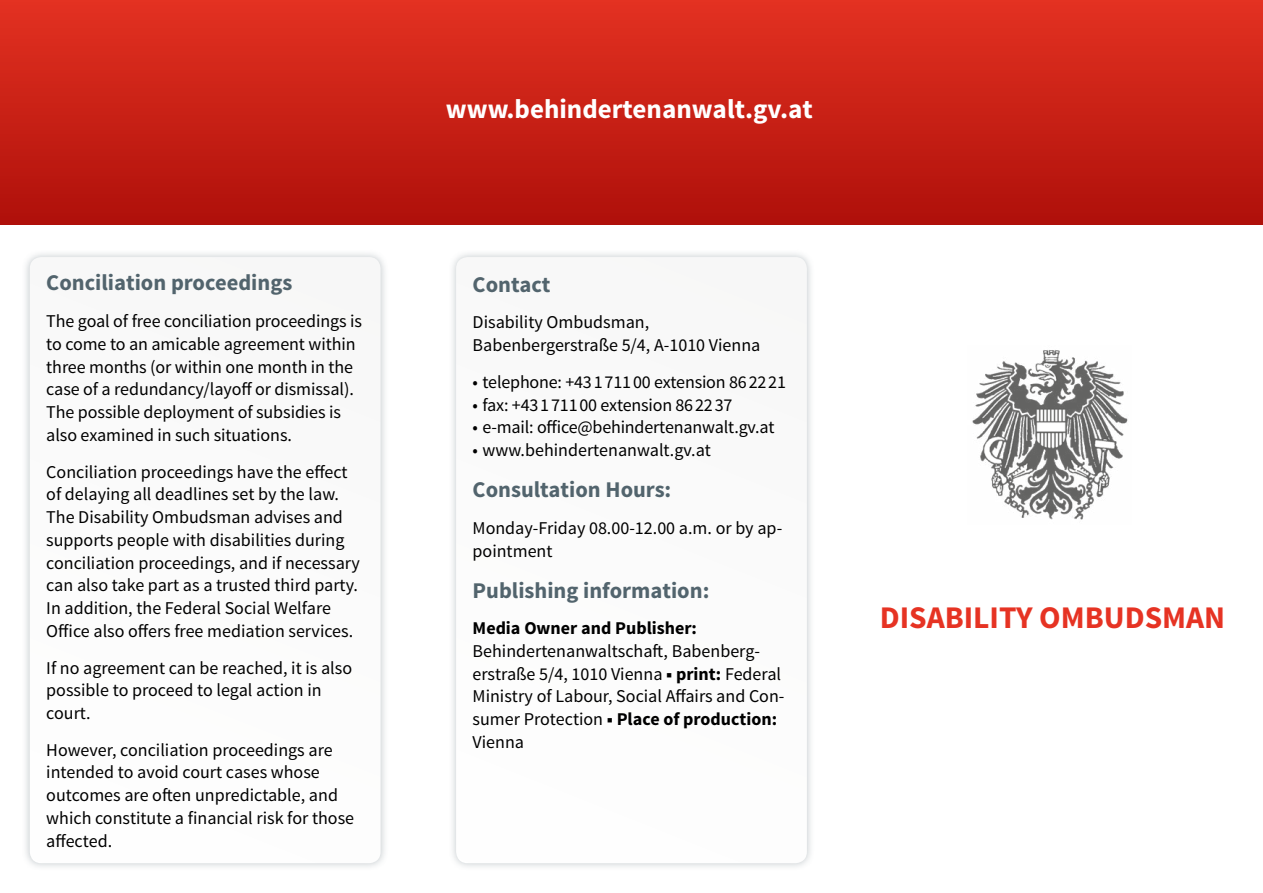
<style>
.page{position:relative;width:1263px;height:893px;background:#fff}
.page>*{position:absolute;margin:0;border:0;box-sizing:border-box;transform-origin:0 0}
.Titel{font:700 31.5px "Source Sans Pro";color:#e63323}
.URL{font:700 27px "Source Sans Pro";color:#fff}
.Fließtext{font:700 22.5px "Source Sans Pro";color:#52646d}
.Fließtext-2{font:18px/22.8px "Source Sans Pro";color:#000}
.Fließtext_oA{font:18px "Source Sans Pro";color:#000}
.s1{font-weight:700}
</style>
<div class="page">
<img style="left:972px;top:350px;width:156px;height:170px">
<div style="left:0;top:0;width:1263px;height:224px;background:linear-gradient(to bottom,#e33221,#af100a)"></div>
<div style="left:22px;top:249px;width:366px;height:622px;background:#52646d;opacity:.35"></div>
<svg style="left:30px;top:257px;width:351px;height:606px"></svg>
<div style="left:448px;top:249px;width:367px;height:622px;background:#52646d;opacity:.35"></div>
<svg style="left:456px;top:257px;width:351px;height:606px"></svg>
<h1 class="Fließtext" style="left:46px;top:269px;width:247px">Conciliation proceedings</h1>
<p class="Fließtext-2" style="left:46px;top:310px;width:317px">The goal of free conciliation proceedings is to come to an amicable agreement within three months (or within one month in the case of a redundancy/layoff or dismissal).<br>The possible deployment of subsidies is also examined in such situations.</p>
<p class="Fließtext-2" style="left:46px;top:461px;width:315px">Conciliation proceedings have the effect of delaying all deadlines set by the law.<br>The Disability Ombudsman advises and supports people with disabilities during conciliation proceedings, and if necessary can also take part as a trusted third party.<br>In addition, the Federal Social Welfare Office also offers free mediation services.</p>
<p class="Fließtext-2" style="left:46px;top:656px;width:307px">If no agreement can be reached, it is also possible to proceed to legal action in court.</p>
<p class="Fließtext-2" style="left:46px;top:739px;width:309px">However, conciliation proceedings are intended to avoid court cases whose outcomes are often unpredictable, and which constitute a financial risk for those affected.</p>
<p class="URL" style="left:446px;top:92px;width:368px">www.behindertenanwalt.gv.at</p>
<h1 class="Fließtext" style="left:473px;top:270px;width:79px">Contact</h1>
<p class="Fließtext_oA" style="left:473px;top:311px;width:178px">Disability Ombudsman,</p>
<p class="Fließtext-2" style="left:473px;top:334px;width:289px">Babenbergerstraße 5/4, A-1010 Vienna</p>
<p class="Fließtext-2" style="left:473px;top:371px;width:315px">• telephone: +43171100 extension 862221</p>
<p class="Fließtext-2" style="left:473px;top:393px;width:261px">• fax: +43171100 extension 862237</p>
<p class="Fließtext-2" style="left:473px;top:416px;width:303px">• e-mail: office@behindertenanwalt.gv.at</p>
<p class="Fließtext-2" style="left:473px;top:439px;width:240px">• www.behindertenanwalt.gv.at</p>
<h1 class="Fließtext" style="left:473px;top:475px;width:200px">Consultation Hours:</h1>
<p class="Fließtext-2" style="left:473px;top:517px;width:311px">Monday-Friday 08.00-12.00 a.m. or by ap&shy;pointment</p>
<p class="Fließtext" style="left:473px;top:576px;width:238px">Publishing information:</p>
<p class="Fließtext-2" style="left:473px;top:617px;width:313px"><span class="s1">Media Owner and Publisher:<br></span>Behindertenanwaltschaft, Babenberg&shy;erstraße 5/4, 1010 Vienna <span class="s1">■ print:</span> Federal Ministry of Labour, Social Affairs and Con&shy;sumer Protection <span class="s1">■ Place of production:<br></span>Vienna</p>
<h1 class="Titel" style="left:880px;top:597px;width:347px">DISABILITY OMBUDSMAN</h1>
</div>
